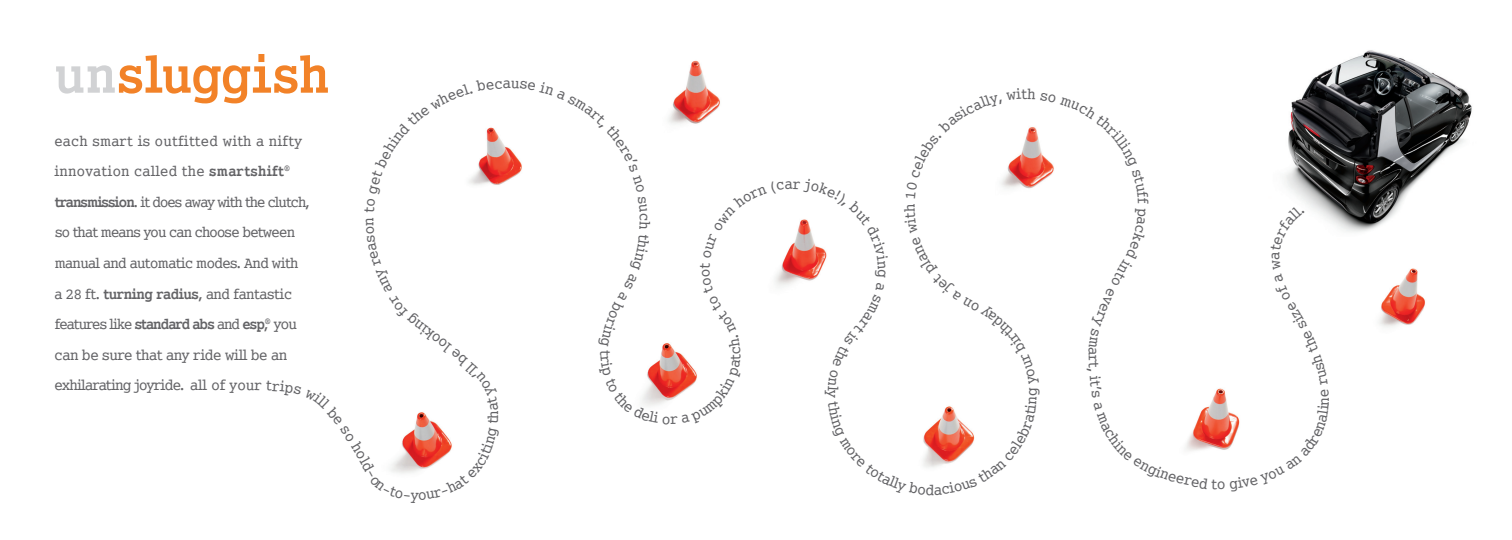
<style>
.page{position:relative;width:1512px;height:540px;background:#fff}
.page>*{position:absolute;margin:0;border:0;box-sizing:border-box;transform-origin:0 0}
.t1{font:700 condensed 60px "Smart Courier EUR";letter-spacing:.015em;color:#f28228}
.t2{font:500 condensed 16.8px/30.6px "Smart Courier EUR";letter-spacing:-.03em;color:#636366}
.t3{font:500 condensed 16.5px/30.6px "Smart Courier EUR";letter-spacing:-.03em;color:#636366}
.s1{color:#d1d2d4}
.s2{font-weight:700}
.s3{font-size:16.8px}
</style>
<div class="page">
<img style="left:1312px;top:50px;width:160px;height:182px">
<svg style="left:390px;top:80px;width:939px;height:394px"></svg>
<h1 class="t1" style="left:54px;top:43px;width:277px"><span class="s1">un</span>sluggish</h1>
<p class="t3" style="left:54px;top:125px;width:257px">each smart is outfitted with a nifty innovation called the <span class="s2">smartshift</span><sup>® </sup><span class="s2">transmission</span>. it does away with the clutch, so that means you can choose between manual and automatic modes. And with a 28 ft. <span class="s2">turning radius</span>, and fantastic features like <span class="s2">standard abs</span> and <span class="s2">esp</span>,<sup>®</sup> <span class="s3">you</span></p>
<p class="t2" style="left:55px;top:339px;width:234px">can be sure that any ride will be an exhilarating joyride. a</p>
<p class="t2" style="left:211px;top:369px;width:27px">of y</p>
<p class="t2" style="left:353px;top:226px;width:10px;rotate:-90deg">n</p>
<p class="t2" style="left:478px;top:419px;width:10px;rotate:-90deg">h</p>
<p class="t2" style="left:848px;top:390px;width:9px;rotate:90deg">y</p>
<p class="t2" style="left:1109px;top:347px;width:10px;rotate:90deg">a</p>
</div>
